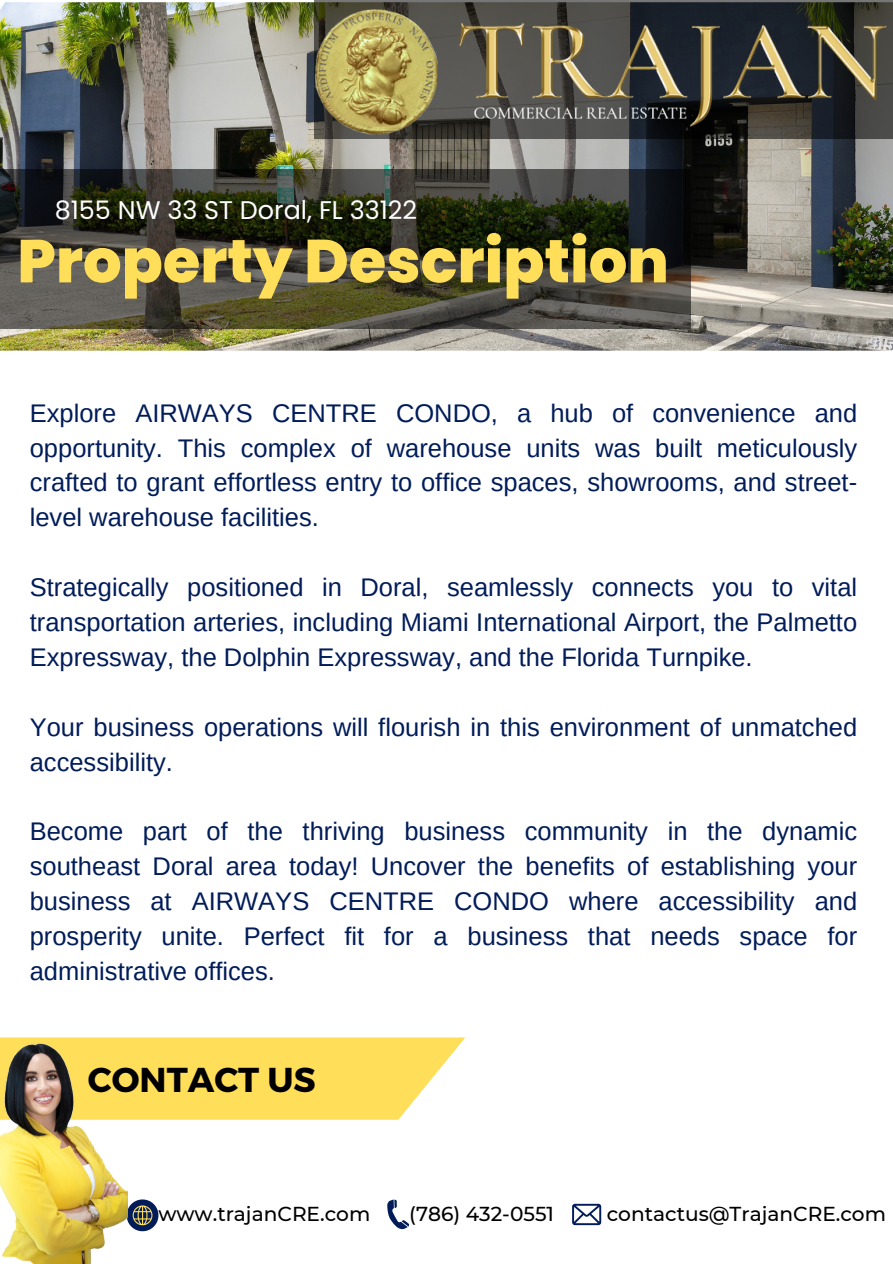
<style>
.page{position:relative;width:893px;height:1264px;background:#fff}
.page>*{position:absolute;margin:0;border:0;box-sizing:border-box;transform-origin:0 0}
.t1{font:800 60.6px "Poppins";color:#ffde59}
.t2{font:700 34.5px "Montserrat";color:#000}
.t3{font:25.5px/34.8px "Arimo";color:#011c59;text-align:justify}
.t4{font:25.5px "Poppins";color:#fff}
.t5{font:500 20.1px "Montserrat";color:#000}
</style>
<div class="page">
<img style="left:0;top:2px;width:892px;height:348px">
<svg style="left:127px;top:1199px;width:31px;height:31px"></svg>
<svg style="left:0;top:1037px;width:465px;height:82px;background:#ffe169"></svg>
<svg style="left:0;top:169px;width:690px;height:160px;background:#3a3a2e"></svg>
<svg style="left:313px;top:0;width:579px;height:139px;background:#444542"></svg>
<img style="left:313px;top:7px;width:575px;height:128px">
<img style="left:0;top:1043px;width:127px;height:220px">
<svg style="left:387px;top:1199px;width:22px;height:30px"></svg>
<svg style="left:572px;top:1203px;width:29px;height:22px"></svg>
<p class="t4" style="left:55px;top:192px;width:364px">8155 NW 33 ST Doral, FL 33122</p>
<h2 class="t1" style="left:17px;top:219px;width:653px">Property Description</h2>
<h3 class="t3" style="left:30px;top:395px;width:828px">Explore AIRWAYS CENTRE CONDO, a hub of convenience and opportunity. This complex of warehouse units was built meticulously crafted to grant effortless entry to office spaces, showrooms, and street&shy;level warehouse facilities.</h3>
<h3 class="t3" style="left:30px;top:570px;width:828px">Strategically positioned in Doral, seamlessly connects you to vital transportation arteries, including Miami International Airport, the Palmetto Expressway, the Dolphin Expressway, and the Florida Turnpike.</h3>
<h3 class="t3" style="left:30px;top:709px;width:828px">Your business operations will flourish in this environment of unmatched accessibility.</h3>
<h3 class="t3" style="left:30px;top:814px;width:828px">Become part of the thriving business community in the dynamic southeast Doral area today! Uncover the benefits of establishing your business at AIRWAYS CENTRE CONDO where accessibility and prosperity unite. Perfect fit for a business that needs space for administrative offices.</h3>
<h3 class="t2" style="left:88px;top:1057px;width:229px">CONTACT US</h3>
<p class="t5" style="left:158px;top:1201px;width:213px">www.trajanCRE.com</p>
<p class="t5" style="left:409px;top:1201px;width:146px">(786) 432-0551</p>
<p class="t5" style="left:606px;top:1201px;width:281px">contactus@TrajanCRE.com</p>
</div>
